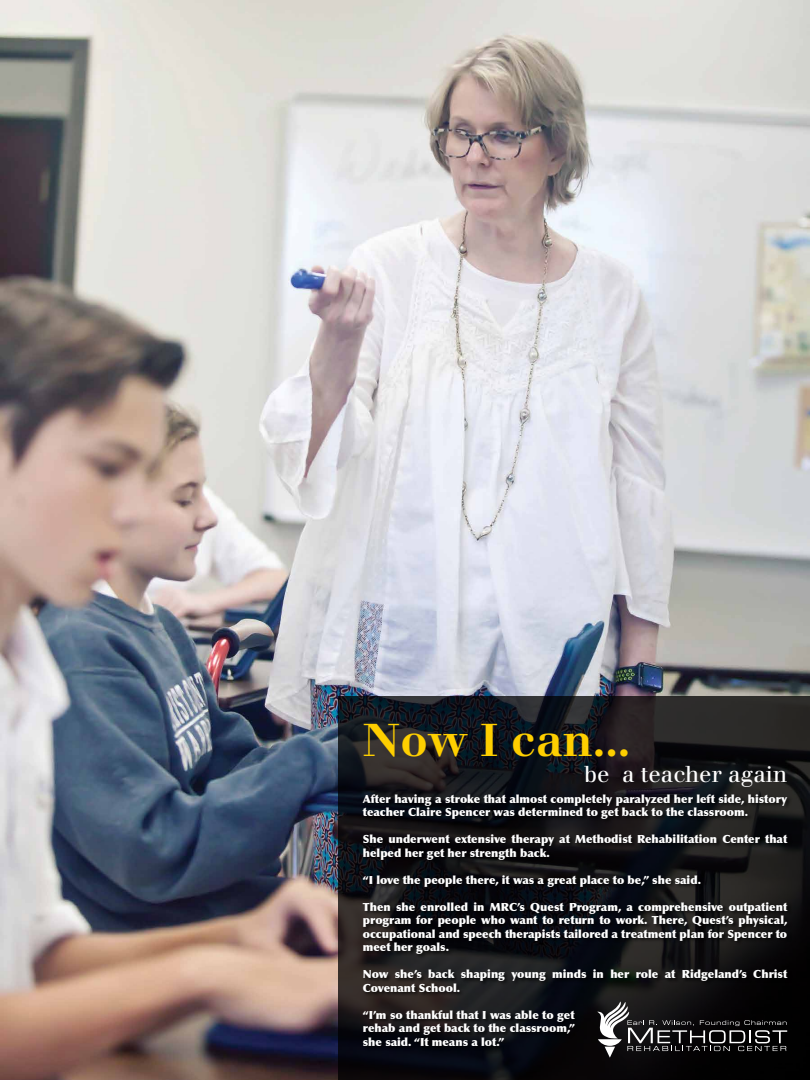
<style>
.page{position:relative;width:810px;height:1080px;background:#fff}
.page>*{position:absolute;margin:0;border:0;box-sizing:border-box;transform-origin:0 0}
.t1{font:700 45px "Justus";color:#fecf00}
.t2{font:22.5px "Justus";color:#fff}
.t3{font:900 11.25px/13.5px "Optima";color:#fff}
</style>
<div class="page">
<img style="left:0;top:0;width:810px;height:1080px">
<svg style="left:339px;top:697px;width:471px;height:383px;background:#161619"></svg>
<div style="left:362px;top:793px;width:430px;height:258px;background:#000;opacity:.75"></div>
<svg style="left:597px;top:1001px;width:190px;height:57px;background:#2c2b2c"></svg>
<h1 class="t1" style="left:363px;top:713px;width:269px">Now I can...</h1>
<h2 class="t2" style="left:584px;top:761px;width:205px">be a teacher again</h2>
<p class="t3" style="left:363px;top:792px;width:426px">After having a stroke that almost completely paralyzed her left side, history teacher Claire Spencer was determined to get back to the classroom.</p>
<p class="t3" style="left:363px;top:833px;width:426px">She underwent extensive therapy at Methodist Rehabilitation Center that helped her get her strength back.</p>
<p class="t3" style="left:363px;top:873px;width:340px">“I love the people there, it was a great place to be,” she said.</p>
<p class="t3" style="left:363px;top:900px;width:426px;text-align:justify">Then she enrolled in MRC’s Quest Program, a comprehensive outpatient program for people who want to return to work. There, Quest’s physical, occupational and speech therapists tailored a treatment plan for Spencer to meet her goals.</p>
<p class="t3" style="left:363px;top:968px;width:426px">Now she’s back shaping young minds in her role at Ridgeland’s Christ<br>Covenant School.</p>
<p class="t3" style="left:363px;top:1008px;width:214px;text-align:justify">“I’m so thankful that I was able to get rehab and get back to the classroom,” she said. “It means a lot.”</p>
</div>
